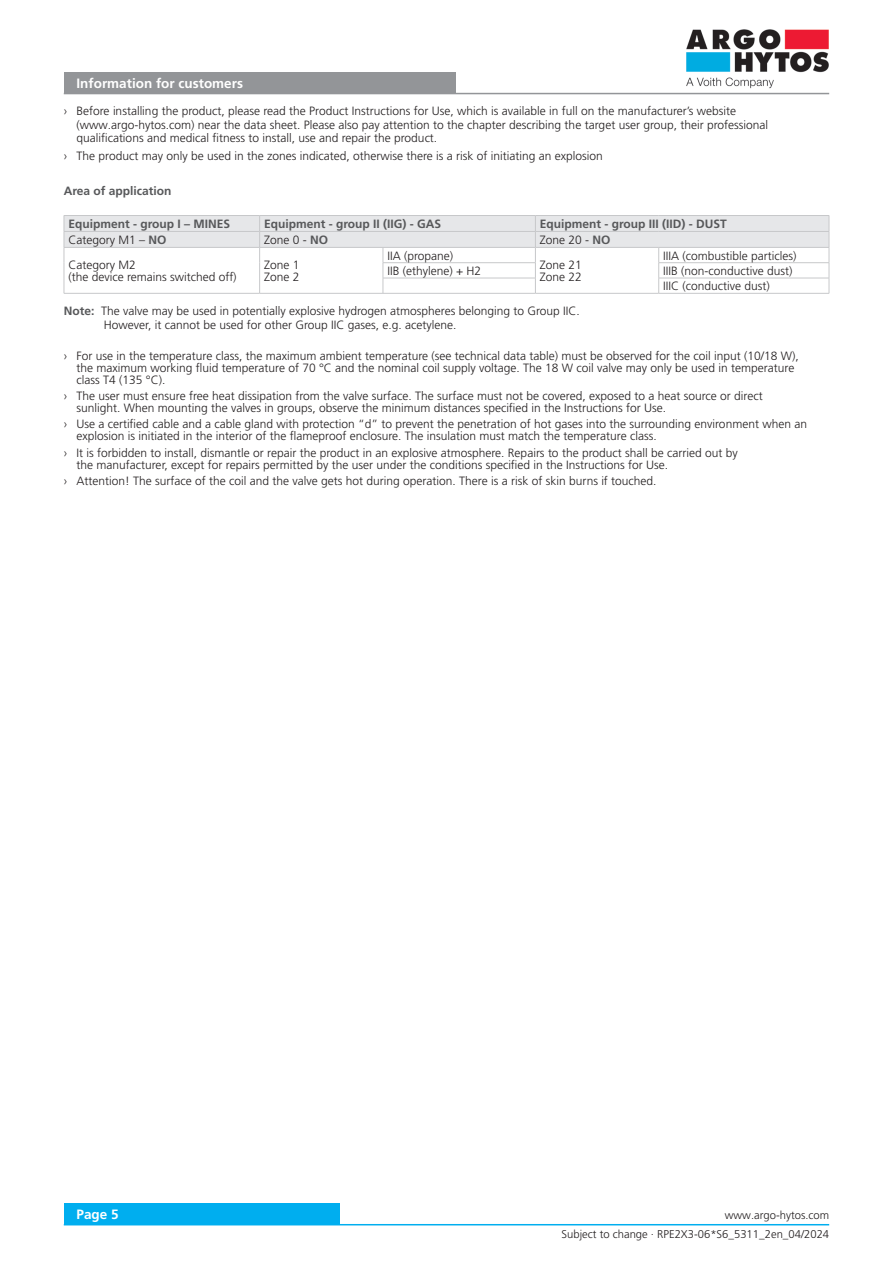
<style>
.page{position:relative;width:893px;height:1263px;background:#fff}
.page>*{position:absolute;margin:0;border:0;box-sizing:border-box;transform-origin:0 0}
._03_Headline_white{font:700 13.5px "Frutiger LT Pro";color:#fff}
._05_Subline_Copytext{font:300 12px/12px "Frutiger LT Pro";color:#231f20}
.Tabulka_1sloupec{font:300 12px "Frutiger LT Pro";color:#231f20}
._05_Subline_Copytext-2{font:700 12px "Frutiger LT Pro";color:#57585a}
.t1{font:300 11.25px "Frutiger LT Pro";color:#231f20}
.s1{font-weight:700;color:#57585a}
</style>
<div class="page">
<img style="left:686px;top:29px;width:143px;height:59px">
<hr style="left:64px;top:1224px;width:765px;height:1px;background:#00aeef">
<div style="left:64px;top:1203px;width:276px;height:22px;background:#00aeef"></div>
<div style="left:64px;top:72px;width:391px;height:22px;background:#939598"></div>
<hr style="left:64px;top:93px;width:765px;height:1px;background:#939598">
<svg style="left:64px;top:215px;width:766px;height:78px"></svg>
<hr style="left:64px;top:293px;width:196px;height:1px;background:#c7c8ca">
<hr style="left:260px;top:293px;width:123px;height:1px;background:#c7c8ca">
<hr style="left:383px;top:293px;width:152px;height:1px;background:#c7c8ca">
<hr style="left:535px;top:293px;width:124px;height:1px;background:#c7c8ca">
<hr style="left:659px;top:293px;width:170px;height:1px;background:#c7c8ca">
<p class="_03_Headline_white" style="left:77px;top:75px;width:168px">Information for customers</p>
<p class="_05_Subline_Copytext" style="left:77px;top:104px;width:693px;line-height:13.5px;text-indent:-13px">› Before installing the product, please read the Product Instructions for Use, which is available in full on the manufacturer’s website (www.argo-hytos.com) near the data sheet. Please also pay attention to the chapter describing the target user group, their professional qualifications and medical fitness to install, use and repair the product.</p>
<p class="_05_Subline_Copytext" style="left:64px;top:150px;width:541px">› The product may only be used in the zones indicated, otherwise there is a risk of initiating an explosion</p>
<p class="_05_Subline_Copytext-2" style="left:64px;top:183px;width:109px">Area of application</p>
<p class="_05_Subline_Copytext-2" style="left:68px;top:217px;width:163px">Equipment - group I – MINES</p>
<p class="_05_Subline_Copytext-2" style="left:264px;top:217px;width:179px">Equipment - group II (IIG) - GAS</p>
<p class="_05_Subline_Copytext-2" style="left:540px;top:217px;width:189px">Equipment - group III (IID) - DUST</p>
<p class="Tabulka_1sloupec" style="left:68px;top:233px;width:100px">Category M1 – <span class="s1">NO</span></p>
<p class="Tabulka_1sloupec" style="left:264px;top:233px;width:66px">Zone 0 - <span class="s1">NO</span></p>
<p class="Tabulka_1sloupec" style="left:540px;top:233px;width:72px">Zone 20 - <span class="s1">NO</span></p>
<p class="Tabulka_1sloupec" style="left:68px;top:258px;width:69px">Category M2</p>
<p class="Tabulka_1sloupec" style="left:68px;top:270px;width:170px">(the device remains switched off)</p>
<p class="Tabulka_1sloupec" style="left:387px;top:248px;width:67px">IIA (propane)</p>
<p class="Tabulka_1sloupec" style="left:663px;top:248px;width:135px">IIIA (combustible particles)</p>
<p class="Tabulka_1sloupec" style="left:540px;top:258px;width:44px">Zone 21</p>
<p class="Tabulka_1sloupec" style="left:540px;top:270px;width:44px">Zone 22</p>
<p class="Tabulka_1sloupec" style="left:264px;top:258px;width:37px">Zone 1</p>
<p class="Tabulka_1sloupec" style="left:264px;top:270px;width:37px">Zone 2</p>
<p class="Tabulka_1sloupec" style="left:387px;top:264px;width:95px">IIB (ethylene) + H2</p>
<p class="Tabulka_1sloupec" style="left:663px;top:264px;width:131px">IIIB (non-conductive dust)</p>
<p class="Tabulka_1sloupec" style="left:663px;top:279px;width:108px">IIIC (conductive dust)</p>
<p class="_05_Subline_Copytext" style="left:64px;top:305px;width:518px"><span class="s1">Note:</span> The valve may be used in potentially explosive hydrogen atmospheres belonging to Group IIC.</p>
<p class="_05_Subline_Copytext" style="left:104px;top:318px;width:354px">However, it cannot be used for other Group IIC gases, e.g. acetylene.</p>
<p class="_05_Subline_Copytext" style="left:77px;top:350px;width:724px;text-indent:-13px">› For use in the temperature class, the maximum ambient temperature (see technical data table) must be observed for the coil input (10/18 W), the maximum working fluid temperature of 70 °C and the nominal coil supply voltage. The 18 W coil valve may only be used in temperature class T4 (135 °C).</p>
<p class="_05_Subline_Copytext" style="left:77px;top:390px;width:688px;text-indent:-13px">› The user must ensure free heat dissipation from the valve surface. The surface must not be covered, exposed to a heat source or direct sunlight. When mounting the valves in groups, observe the minimum distances specified in the Instructions for Use.</p>
<p class="_05_Subline_Copytext" style="left:77px;top:418px;width:732px;text-indent:-13px">› Use a certified cable and a cable gland with protection “d” to prevent the penetration of hot gases into the surrounding environment when an explosion is initiated in the interior of the flameproof enclosure. The insulation must match the temperature class.</p>
<p class="_05_Subline_Copytext" style="left:77px;top:447px;width:663px;text-indent:-13px">› It is forbidden to install, dismantle or repair the product in an explosive atmosphere. Repairs to the product shall be carried out by the manufacturer, except for repairs permitted by the user under the conditions specified in the Instructions for Use.</p>
<p class="_05_Subline_Copytext" style="left:64px;top:475px;width:594px">› Attention! The surface of the coil and the valve gets hot during operation. There is a risk of skin burns if touched.</p>
<p class="_03_Headline_white" style="left:77px;top:1206px;width:44px">Page 5</p>
<p class="t1" style="left:725px;top:1209px;width:106px">www.argo-hytos.com</p>
<p class="t1" style="left:562px;top:1227px;width:269px">Subject to change · RPE2X3-06*S6_5311_2en_04/2024</p>
</div>
